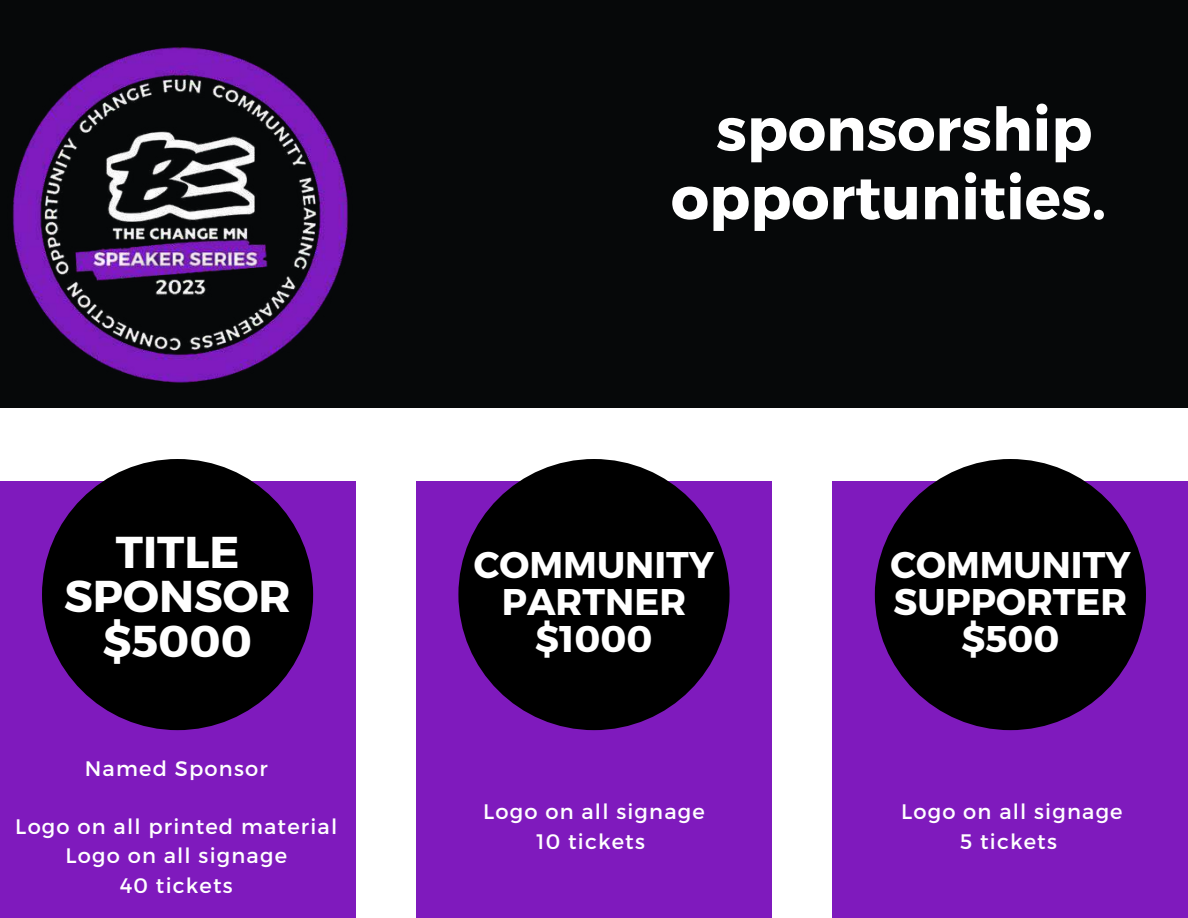
<style>
.page{position:relative;width:1188px;height:918px;background:#fff}
.page>*{position:absolute;margin:0;border:0;box-sizing:border-box;transform-origin:0 0}
.t1{font:700 60px/68.7px "Montserrat";color:#fff;text-align:center}
.t2{font:700 44.55px/44.5px "Montserrat";color:#fff;text-align:center}
.t3{font:700 37.05px/37.2px "Montserrat";color:#fff;text-align:center}
.t4{font:21px/29.2px "Montserrat";letter-spacing:.055em;color:#fff;text-align:center}
</style>
<div class="page">
<div style="left:0;top:0;width:1188px;height:407px;background:#060809"></div>
<div style="left:0;top:482px;width:355px;height:436px;background:#7f1abd"></div>
<div style="left:42px;top:459px;width:271px;height:271px;background:#000;border-radius:50%"></div>
<div style="left:833px;top:482px;width:355px;height:436px;background:#7f1abd"></div>
<div style="left:875px;top:459px;width:271px;height:271px;background:#000;border-radius:50%"></div>
<div style="left:416px;top:482px;width:356px;height:436px;background:#7f1abd"></div>
<div style="left:458px;top:459px;width:272px;height:271px;background:#000;border-radius:50%"></div>
<img style="left:12px;top:47px;width:336px;height:336px">
<h2 class="t2" style="left:64px;top:528px;width:228px">TITLE<br>SPONSOR $5000</h2>
<p class="t4" style="left:85px;top:752px;width:184px">Named Sponsor</p>
<p class="t4" style="left:15px;top:811px;width:323px">Logo on all printed material<br>Logo on all signage<br>40 tickets</p>
<h1 class="t1" style="left:671px;top:92px;width:437px">sponsorship opportunities.</h1>
<h3 class="t3" style="left:474px;top:544px;width:242px">COMMUNITY<br>PARTNER $1000</h3>
<h3 class="t3" style="left:890px;top:544px;width:242px">COMMUNITY<br>SUPPORTER $500</h3>
<p class="t4" style="left:483px;top:796px;width:223px">Logo on all signage<br>10 tickets</p>
<p class="t4" style="left:901px;top:796px;width:223px">Logo on all signage<br>5 tickets</p>
</div>
